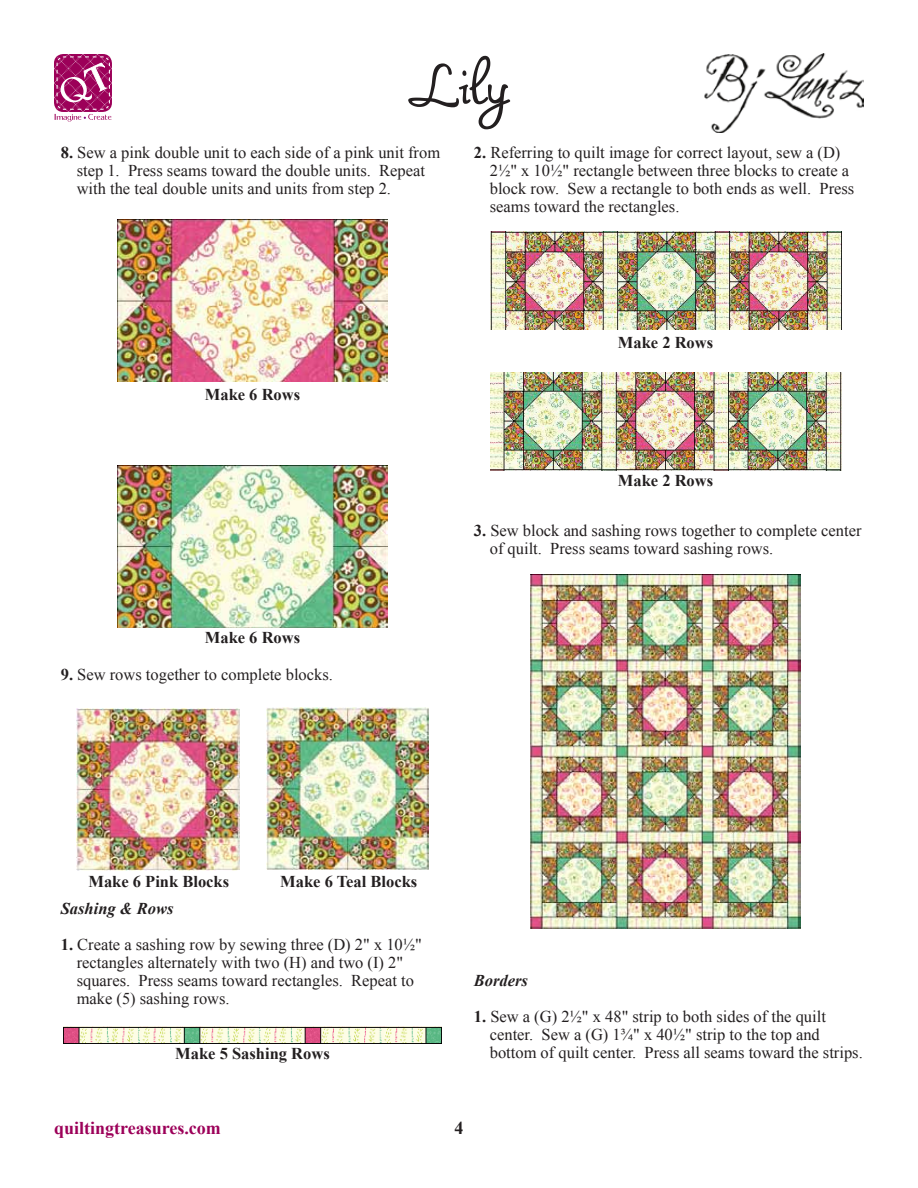
<style>
.page{position:relative;width:918px;height:1188px;background:#fff}
.page>*{position:absolute;margin:0;border:0;box-sizing:border-box;transform-origin:0 0}
.t1{font:52.5px "Mama Script";color:#231f20}
.t2{font:700 18px "Times New Roman";color:#9c0059}
.t3{font:700 18px "Times New Roman";color:#231f20}
.t4{font:16.5px/18px "Times New Roman";color:#231f20}
.t5{font:700 16.5px "Times New Roman";color:#231f20}
.t6{font:italic 700 16.5px "Times New Roman";color:#231f20}
.s1{font-weight:700}
</style>
<div class="page">
<svg style="left:54px;top:54px;width:58px;height:68px"></svg>
<img style="left:704px;top:54px;width:160px;height:78px">
<img style="left:117px;top:220px;width:270px;height:162px">
<img style="left:118px;top:465px;width:270px;height:163px">
<img style="left:77px;top:709px;width:162px;height:162px">
<img style="left:267px;top:708px;width:162px;height:162px">
<img style="left:64px;top:1026px;width:378px;height:17px">
<img style="left:490px;top:232px;width:351px;height:98px">
<img style="left:491px;top:372px;width:350px;height:98px">
<img style="left:531px;top:575px;width:270px;height:353px">
<h1 class="t1" style="left:409px;top:54px;width:102px">Lily</h1>
<p class="t4" style="left:77px;top:143px;width:365px;text-indent:-16px"><span class="s1">8.</span> Sew a pink double unit to each side of a pink unit from step 1. Press seams toward the double units. Repeat with the teal double units and units from step 2.</p>
<p class="t4" style="left:490px;top:143px;width:366px;text-indent:-16px"><span class="s1">2.</span> Referring to quilt image for correct layout, sew a (D)<br>2½" x 10½" rectangle between three blocks to create a block row. Sew a rectangle to both ends as well. Press seams toward the rectangles.</p>
<p class="t5" style="left:205px;top:383px;width:97px">Make 6 Rows</p>
<p class="t5" style="left:205px;top:626px;width:97px">Make 6 Rows</p>
<p class="t4" style="left:61px;top:665px;width:274px"><span class="s1">9.</span> Sew rows together to complete blocks.</p>
<p class="t5" style="left:618px;top:331px;width:97px">Make 2 Rows</p>
<p class="t5" style="left:618px;top:469px;width:97px">Make 2 Rows</p>
<p class="t4" style="left:490px;top:521px;width:373px;text-indent:-16px"><span class="s1">3.</span> Sew block and sashing rows together to complete center of quilt. Press seams toward sashing rows.</p>
<p class="t5" style="left:88px;top:870px;width:142px">Make 6 Pink Blocks</p>
<p class="t5" style="left:280px;top:870px;width:139px">Make 6 Teal Blocks</p>
<p class="t6" style="left:61px;top:897px;width:114px">Sashing &amp; Rows</p>
<p class="t4" style="left:77px;top:935px;width:347px;text-indent:-16px"><span class="s1">1.</span> Create a sashing row by sewing three (D) 2" x 10½" rectangles alternately with two (H) and two (I) 2" squares. Press seams toward rectangles. Repeat to make (5) sashing rows.</p>
<p class="t5" style="left:175px;top:1042px;width:156px">Make 5 Sashing Rows</p>
<p class="t6" style="left:474px;top:969px;width:56px">Borders</p>
<p class="t4" style="left:490px;top:1007px;width:375px;text-indent:-16px"><span class="s1">1.</span> Sew a (G) 2½" x 48" strip to both sides of the quilt center. Sew a (G) 1¾" x 40½" strip to the top and bottom of quilt center. Press all seams toward the strips.</p>
<p class="t2" style="left:54px;top:1116px;width:168px">quiltingtreasures.com</p>
<p class="t3" style="left:454px;top:1116px;width:10px">4</p>
</div>
